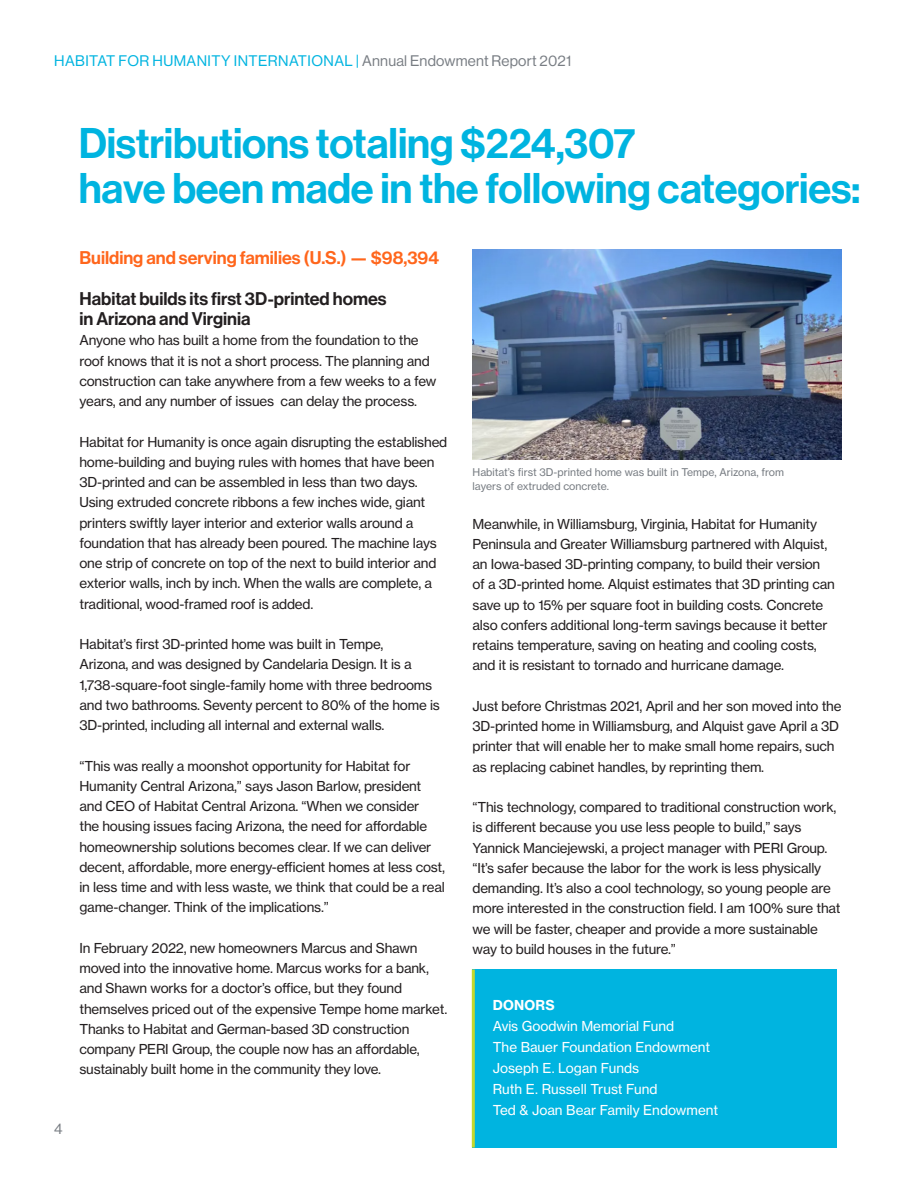
<style>
.page{position:relative;width:918px;height:1188px;background:#fff}
.page>*{position:absolute;margin:0;border:0;box-sizing:border-box;transform-origin:0 0}
.Callout_Heads{font:42px/45px "N Haas Grotesk DS Pro 65 Md";letter-spacing:-.005em;color:#00b4e0}
.Heads{font:18px/20.2px "N Haas Grotesk DS Pro 65 Md";color:#231f20}
.Heads_Orange{font:18px "N Haas Grotesk DS Pro 65 Md";color:#ff661c}
.t1{font:15px "N Haas Grotesk DS Pro 55 Rg";letter-spacing:.015em;color:#00b4e0}
.t2{font:15px "N Haas Grotesk DS Pro 55 Rg";color:#787d83}
.Body_Small{font:13.5px/20.2px "N Haas Grotesk TX Pro 55 Rg";letter-spacing:-.015em;color:#231f20}
.Body_Small_List_1{font:13.5px "N Haas Grotesk TX Pro 55 Rg";color:#fff}
.Subheads{font:13.5px "N Haas Grotesk TX Pro 75 Bd";letter-spacing:.015em;color:#fff}
.Table_normal{font:10.5px/13.5px "N Haas Grotesk TX Pro 55 Rg";color:#787d83}
.s1{color:#787d83}
</style>
<div class="page">
<div style="left:472px;top:969px;width:364px;height:179px;background:#00b4e0"></div>
<hr style="left:472px;top:969px;width:3px;height:179px;background:#c4d82d">
<img style="left:473px;top:250px;width:369px;height:209px">
<p class="t1" style="left:54px;top:52px;width:519px">HABITAT FOR HUMANITY INTERNATIONAL | <span class="s1">Annual Endowment Report 2021</span></p>
<p class="t2" style="left:54px;top:1120px;width:10px">4</p>
<p class="Callout_Heads" style="left:79px;top:121px;width:783px">Distributions totaling $224,307<br>have been made in the following categories:</p>
<p class="Heads_Orange" style="left:79px;top:247px;width:361px">Building and serving families (U.S.) — $98,394</p>
<p class="Heads" style="left:79px;top:289px;width:309px">Habitat builds its first 3D-printed homes in Arizona and Virginia</p>
<p class="Body_Small" style="left:79px;top:330px;width:359px">Anyone who has built a home from the foundation to the roof knows that it is not a short process. The planning and construction can take anywhere from a few weeks to a few years, and any number of issues can delay the process.</p>
<p class="Body_Small" style="left:79px;top:432px;width:369px">Habitat for Humanity is once again disrupting the established home-building and buying rules with homes that have been 3D-printed and can be assembled in less than two days.<br>Using extruded concrete ribbons a few inches wide, giant printers swiftly layer interior and exterior walls around a foundation that has already been poured. The machine lays one strip of concrete on top of the next to build interior and exterior walls, inch by inch. When the walls are complete, a traditional, wood-framed roof is added.</p>
<p class="Body_Small" style="left:79px;top:634px;width:362px">Habitat’s first 3D-printed home was built in Tempe,<br>Arizona, and was designed by Candelaria Design. It is a 1,738-square-foot single-family home with three bedrooms and two bathrooms. Seventy percent to 80% of the home is 3D-printed, including all internal and external walls.</p>
<p class="Body_Small" style="left:79px;top:756px;width:367px">“This was really a moonshot opportunity for Habitat for Humanity Central Arizona,” says Jason Barlow, president and CEO of Habitat Central Arizona. “When we consider<br>the housing issues facing Arizona, the need for affordable homeownership solutions becomes clear. If we can deliver decent, affordable, more energy-efficient homes at less cost, in less time and with less waste, we think that could be a real game-changer. Think of the implications.”</p>
<p class="Body_Small" style="left:79px;top:938px;width:369px">In February 2022, new homeowners Marcus and Shawn moved into the innovative home. Marcus works for a bank, and Shawn works for a doctor’s office, but they found themselves priced out of the expensive Tempe home market.<br>Thanks to Habitat and German-based 3D construction company PERI Group, the couple now has an affordable, sustainably built home in the community they love.</p>
<p class="Table_normal" style="left:473px;top:466px;width:313px">Habitat’s first 3D-printed home was built in Tempe, Arizona, from layers of extruded concrete.</p>
<p class="Body_Small" style="left:473px;top:513px;width:364px">Meanwhile, in Williamsburg, Virginia, Habitat for Humanity Peninsula and Greater Williamsburg partnered with Alquist, an Iowa-based 3D-printing company, to build their version of a 3D-printed home. Alquist estimates that 3D printing can save up to 15% per square foot in building costs. Concrete also confers additional long-term savings because it better retains temperature, saving on heating and cooling costs, and it is resistant to tornado and hurricane damage.</p>
<p class="Body_Small" style="left:473px;top:696px;width:371px">Just before Christmas 2021, April and her son moved into the 3D-printed home in Williamsburg, and Alquist gave April a 3D printer that will enable her to make small home repairs, such as replacing cabinet handles, by reprinting them.</p>
<p class="Body_Small" style="left:473px;top:797px;width:369px">“This technology, compared to traditional construction work, is different because you use less people to build,” says Yannick Manciejewski, a project manager with PERI Group. “It’s safer because the labor for the work is less physically demanding. It’s also a cool technology, so young people are more interested in the construction field. I am 100% sure that we will be faster, cheaper and provide a more sustainable way to build houses in the future.”</p>
<p class="Subheads" style="left:493px;top:996px;width:63px">DONORS</p>
<p class="Body_Small_List_1" style="left:493px;top:1017px;width:183px">Avis Goodwin Memorial Fund</p>
<p class="Body_Small_List_1" style="left:493px;top:1038px;width:219px">The Bauer Foundation Endowment</p>
<p class="Body_Small_List_1" style="left:493px;top:1059px;width:148px">Joseph E. Logan Funds</p>
<p class="Body_Small_List_1" style="left:493px;top:1080px;width:166px">Ruth E. Russell Trust Fund</p>
<p class="Body_Small_List_1" style="left:493px;top:1101px;width:227px">Ted &amp; Joan Bear Family Endowment</p>
</div>
